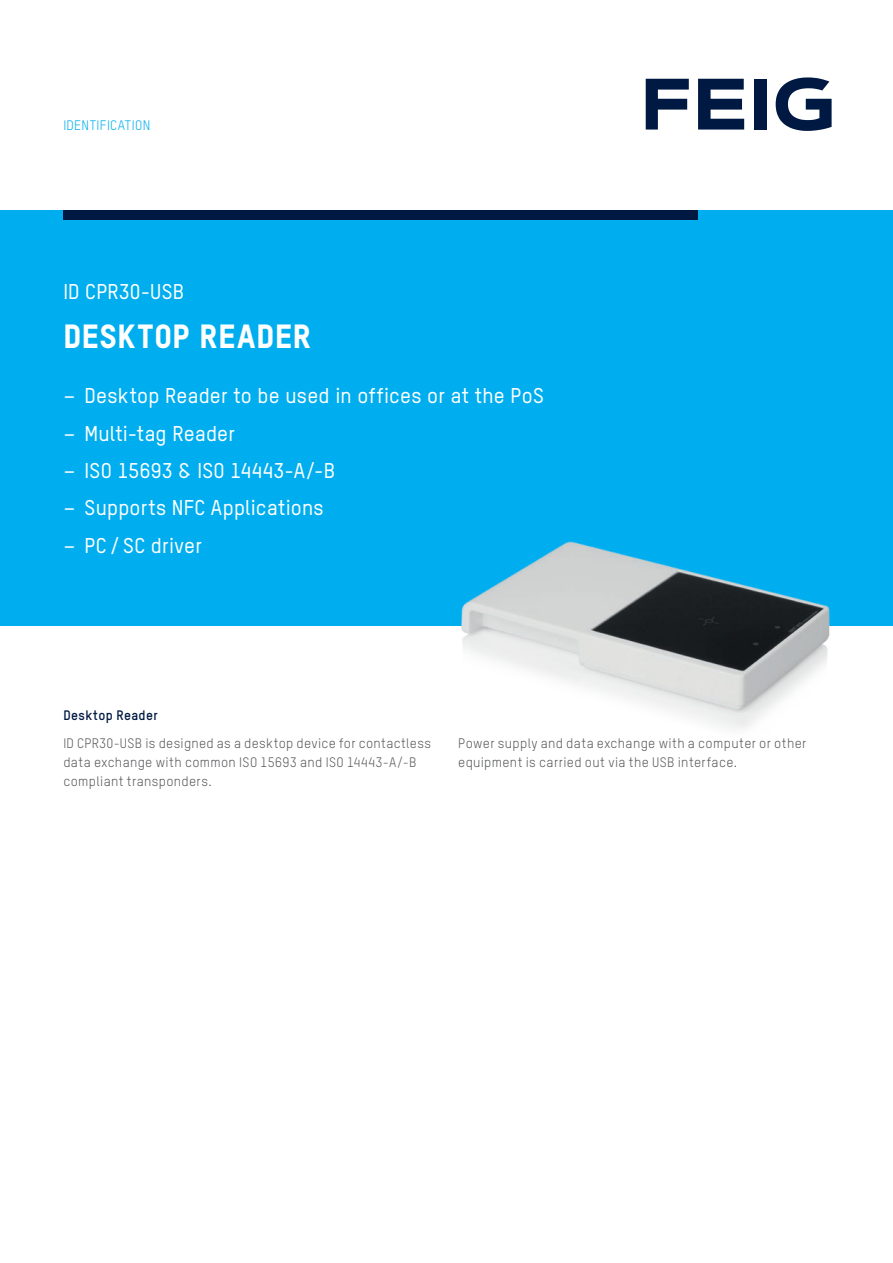
<style>
.page{position:relative;width:893px;height:1263px;background:#fff}
.page>*{position:absolute;margin:0;border:0;box-sizing:border-box;transform-origin:0 0}
.t1{font:800 33px "TSTAR";letter-spacing:.035em;color:#fff}
.t2{font:500 21px "TSTAR";letter-spacing:.015em;color:#fff}
.t3{font:13.5px/18.8px "TSTAR";letter-spacing:.025em;color:#57585a}
.t4{font:13.5px "TSTAR";letter-spacing:.025em;color:#00aeef}
.t5{font:700 13.5px "TSTAR";letter-spacing:.025em;color:#001942}
</style>
<div class="page">
<div style="left:0;top:210px;width:893px;height:415px;background:#00aeef"></div>
<div style="left:63px;top:210px;width:635px;height:10px;background:#001942"></div>
<img style="left:427px;top:541px;width:436px;height:188px">
<svg style="left:646px;top:79px;width:43px;height:51px"></svg>
<svg style="left:698px;top:79px;width:46px;height:51px"></svg>
<div style="left:755px;top:79px;width:12px;height:51px;background:#001942"></div>
<svg style="left:776px;top:77px;width:56px;height:54px"></svg>
<p class="t4" style="left:63px;top:117px;width:88px">IDENTIFICATION</p>
<h2 class="t2" style="left:63px;top:279px;width:122px">ID CPR30-USB</h2>
<h1 class="t1" style="left:63px;top:316px;width:249px">DESKTOP READER</h1>
<h2 class="t2" style="left:63px;top:383px;width:482px">– Desktop Reader to be used in offices or at the PoS</h2>
<h2 class="t2" style="left:63px;top:420px;width:173px">– Multi-tag Reader</h2>
<h2 class="t2" style="left:63px;top:458px;width:273px">– ISO 15693 &amp; ISO 14443-A/-B</h2>
<h2 class="t2" style="left:63px;top:495px;width:262px">– Supports NFC Applications</h2>
<h2 class="t2" style="left:63px;top:533px;width:140px">– PC / SC driver</h2>
<p class="t5" style="left:63px;top:707px;width:96px">Desktop Reader</p>
<p class="t3" style="left:63px;top:734px;width:369px">ID CPR30-USB is designed as a desktop device for contactless data exchange with common ISO 15693 and ISO 14443-A/-B compliant transponders.</p>
<p class="t3" style="left:458px;top:734px;width:350px">Power supply and data exchange with a computer or other equipment is carried out via the USB interface.</p>
</div>
